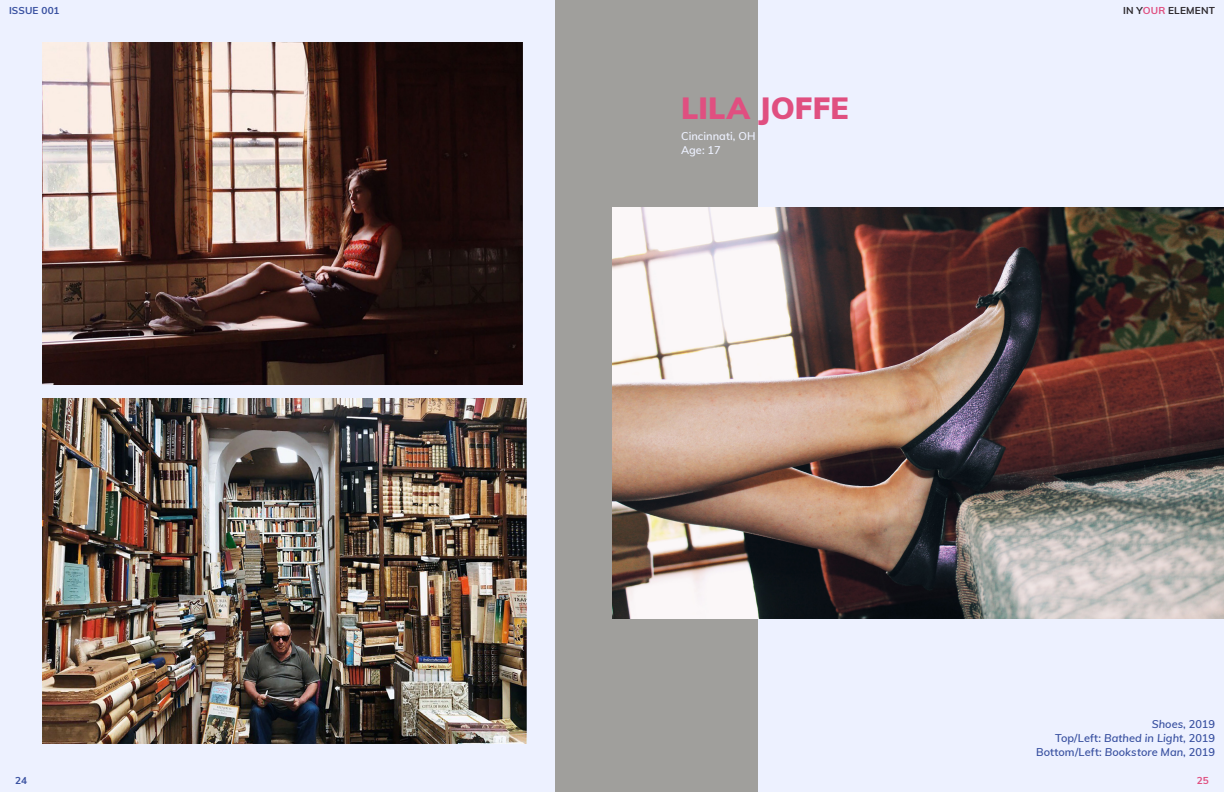
<style>
.page{position:relative;width:1224px;height:792px;background:#edf1ff}
.page>*{position:absolute;margin:0;border:0;box-sizing:border-box;transform-origin:0 0}
.t1{font:900 30px "Muli";letter-spacing:.01em;color:#e04f80}
.t2{font:600 11px/14px "Muli";letter-spacing:.005em;color:#3850a0;text-align:right}
.t3{font:600 11px/14px "Muli";color:#edf1ff}
.t4{font:700 10px "Muli";letter-spacing:.02em;color:#2c282c}
.t5{font:700 10px "Muli";letter-spacing:.01em;color:#3850a0}
.t6{font:700 10px "Muli";color:#e04f80}
.s1{color:#e04f80}
.s2{font-style:italic}
</style>
<div class="page">
<div style="left:555px;top:0;width:202px;height:792px;background:#a09f9c"></div>
<img style="left:612px;top:208px;width:612px;height:410px">
<img style="left:43px;top:43px;width:479px;height:342px">
<img style="left:43px;top:398px;width:483px;height:346px">
<p class="t5" style="left:9px;top:3px;width:52px">ISSUE 001</p>
<p class="t4" style="left:1123px;top:3px;width:93px">IN Y<span class="s1">OUR</span> ELEMENT</p>
<h1 class="t1" style="left:681px;top:86px;width:169px">LILA JOFFE</h1>
<p class="t3" style="left:681px;top:129px;width:76px">Cincinnati, OH<br>Age: 17</p>
<p class="t2" style="left:1036px;top:717px;width:180px"><span class="s2">Shoes</span>, 2019<br>Top/Left: <span class="s2">Bathed in Light</span>, 2019<br>Bottom/Left: <span class="s2">Bookstore Man</span>, 2019</p>
<p class="t5" style="left:15px;top:773px;width:14px">24</p>
<p class="t6" style="left:1197px;top:773px;width:14px">25</p>
</div>
